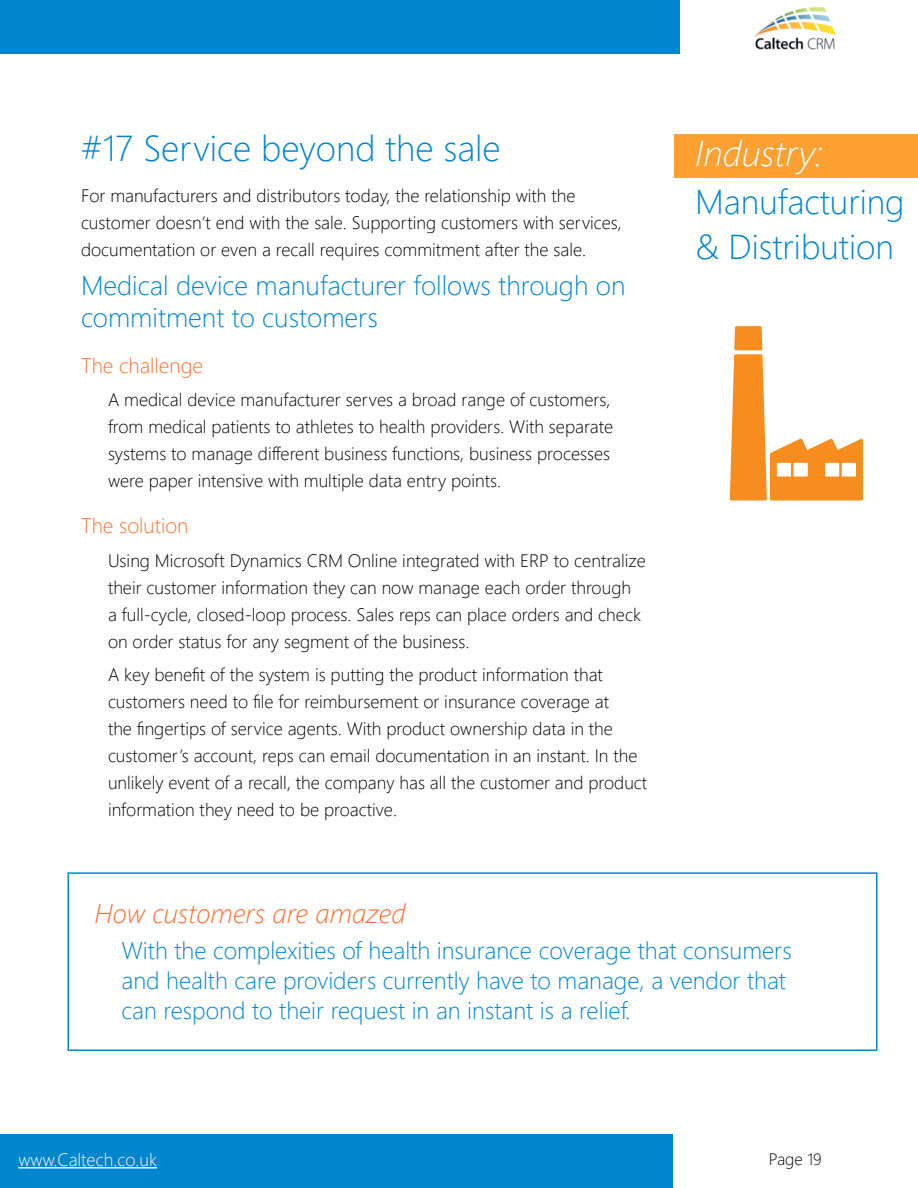
<style>
.page{position:relative;width:918px;height:1188px;background:#fff}
.page>*{position:absolute;margin:0;border:0;box-sizing:border-box;transform-origin:0 0}
.t1{font:300 36px "Segoe UI";color:#0085cf}
.t2{font:italic 300 36px "Segoe UI";color:#fff}
.t3{font:300 34.5px/45px "Segoe UI";color:#0085cf}
.t4{font:300 27px/32.4px "Segoe UI";color:#0085cf}
.t5{font:italic 300 27px "Segoe UI";color:#ff6d30}
.t6{font:300 24px/30px "Segoe UI";color:#0085cf}
.t7{font:300 21px "Segoe UI";color:#ff6d30}
.t8{font:300 18px/27px "Segoe UI";color:#000}
.t9{font:300 18px "Segoe UI";color:#fff}
.t10{font:300 16.5px "Segoe UI";color:#000}
</style>
<div class="page">
<div style="left:0;top:1134px;width:673px;height:54px;background:#0085cf"></div>
<div style="left:0;top:0;width:679px;height:54px;background:#0085cf"></div>
<hr style="left:18px;top:1167px;width:139px;height:1px;background:#fff">
<div style="left:675px;top:134px;width:243px;height:43px;background:#ffa032"></div>
<img style="left:754px;top:7px;width:82px;height:42px">
<svg style="left:730px;top:326px;width:133px;height:175px"></svg>
<div style="left:68px;top:872px;width:810px;height:179px;border:2px solid #0089c8"></div>
<h1 class="t1" style="left:81px;top:119px;width:421px">#17 Service beyond the sale</h1>
<h1 class="t2" style="left:695px;top:128px;width:129px">Industry:</h1>
<p class="t8" style="left:81px;top:181px;width:542px">For manufacturers and distributors today, the relationship with the customer doesn’t end with the sale. Supporting customers with services, documentation or even a recall requires commitment after the sale.</p>
<h3 class="t4" style="left:81px;top:268px;width:546px">Medical device manufacturer follows through on commitment to customers</h3>
<p class="t7" style="left:81px;top:348px;width:124px">The challenge</p>
<p class="t8" style="left:108px;top:386px;width:507px">A medical device manufacturer serves a broad range of customers, from medical patients to athletes to health providers. With separate systems to manage different business functions, business processes were paper intensive with multiple data entry points.</p>
<p class="t7" style="left:81px;top:509px;width:109px">The solution</p>
<p class="t8" style="left:108px;top:546px;width:540px">Using Microsoft Dynamics CRM Online integrated with ERP to centralize their customer information they can now manage each order through<br>a full-cycle, closed-loop process. Sales reps can place orders and check on order status for any segment of the business.</p>
<p class="t8" style="left:108px;top:661px;width:541px">A key benefit of the system is putting the product information that customers need to file for reimbursement or insurance coverage at<br>the fingertips of service agents. With product ownership data in the customer’s account, reps can email documentation in an instant. In the unlikely event of a recall, the company has all the customer and product information they need to be proactive.</p>
<h2 class="t3" style="left:695px;top:178px;width:211px">Manufacturing &amp; Distribution</h2>
<h3 class="t5" style="left:94px;top:895px;width:313px">How customers are amazed</h3>
<h3 class="t6" style="left:122px;top:935px;width:672px">With the complexities of health insurance coverage that consumers and health care providers currently have to manage, a vendor that can respond to their request in an instant is a relief.</h3>
<p class="t9" style="left:18px;top:1145px;width:140px">www.Caltech.co.uk</p>
<p class="t10" style="left:769px;top:1146px;width:54px">Page 19</p>
</div>
